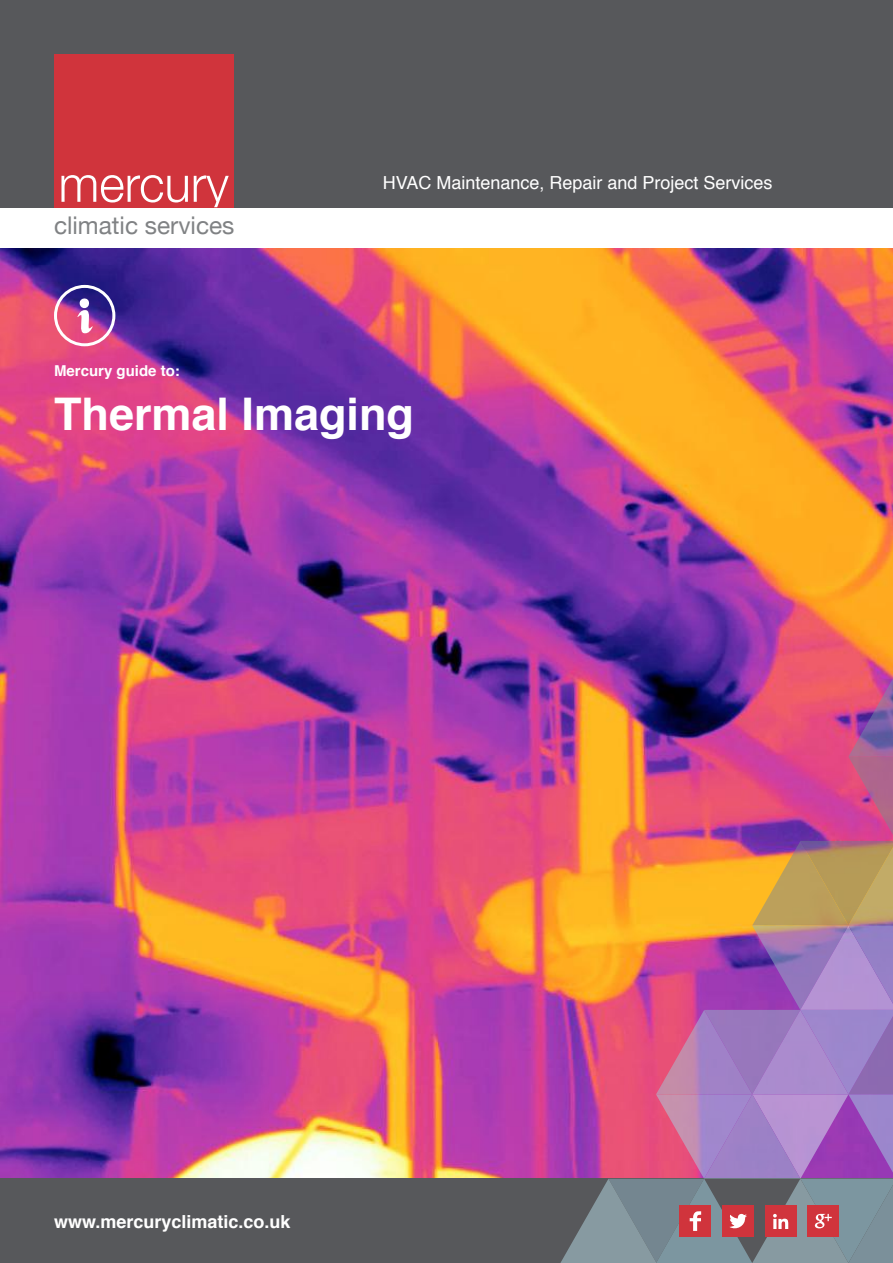
<style>
.page{position:relative;width:893px;height:1263px;background:#fff}
.page>*{position:absolute;margin:0;border:0;box-sizing:border-box;transform-origin:0 0}
.t1{font:700 45px "Helvetica";color:#fff}
.t2{font:24.45px "Helvetica Neue";color:#808284}
.t3{font:18px "Helvetica";color:#fff}
.t4{font:700 18px "Helvetica";color:#fff}
.t5{font:700 15px "Helvetica";color:#fff}
</style>
<div class="page">
<img style="left:0;top:249px;width:893px;height:930px">
<div style="left:0;top:0;width:893px;height:207px;background:#57585b"></div>
<div style="left:54px;top:54px;width:180px;height:153px;background:#d0343c"></div>
<svg style="left:61px;top:175px;width:168px;height:32px"></svg>
<svg style="left:77px;top:297px;width:16px;height:37px"></svg>
<div style="left:54px;top:285px;width:61px;height:61px;border:3px solid #fff;border-radius:50%"></div>
<div style="left:0;top:1179px;width:893px;height:84px;background:#57585b"></div>
<svg style="left:560px;top:672px;width:333px;height:591px;background:#b96f82"></svg>
<h2 class="t2" style="left:54px;top:208px;width:182px">climatic services</h2>
<p class="t3" style="left:383px;top:169px;width:391px">HVAC Maintenance, Repair and Project Services</p>
<p class="t5" style="left:54px;top:358px;width:127px">Mercury guide to:</p>
<h1 class="t1" style="left:54px;top:378px;width:362px">Thermal Imaging</h1>
<p class="t4" style="left:54px;top:1207px;width:238px">www.mercuryclimatic.co.uk</p>
</div>
